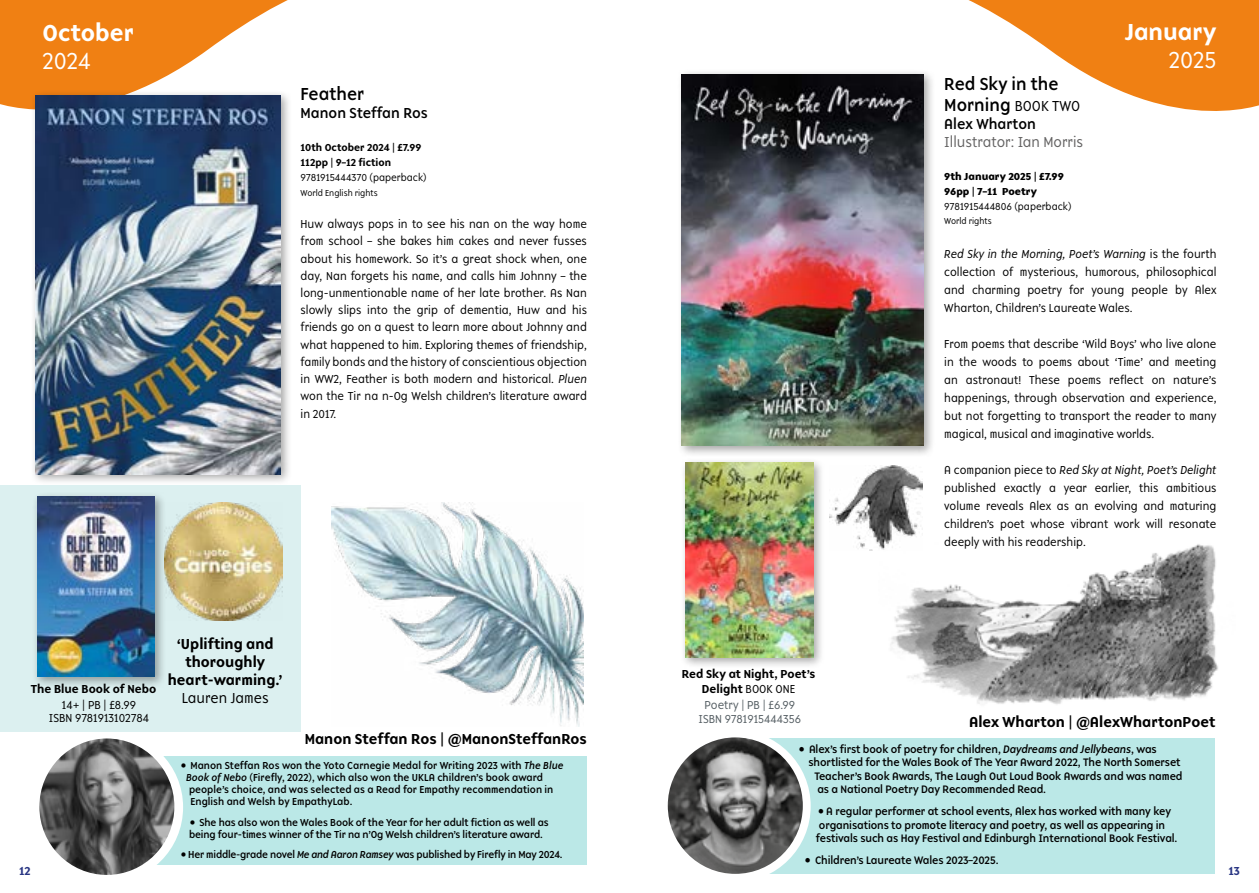
<style>
.page{position:relative;width:1259px;height:893px;background:#fff}
.page>*{position:absolute;margin:0;border:0;box-sizing:border-box;transform-origin:0 0}
.t1{font:500 24px "Base 900 Sans OT";color:#fff}
.t2{font:300 24px "Base 900 Sans OT";color:#fff}
.t3{font:18px/21.6px "Base 900 Sans OT";color:#000}
.t4{font:500 15px/18px "Base 900 Sans OT";color:#000;text-align:center}
.t5{font:15px "Base 900 Sans OT";color:#000}
.t6{font:300 15px "Base 900 Sans OT";color:#646363}
.t7{font:300 15px "Base 900 Sans OT";color:#000}
.t8{font:300 12px/18px "Base 900 Sans OT";color:#000;text-align:justify}
.t9{font:500 12px "Base 900 Sans OT";color:#000}
.t10{font:300 12px/13.5px "Base 900 Sans OT";color:#565f64;text-align:center}
.t11{font:500 12px "Base 900 Sans OT";color:#283583}
.t12{font:11.25px/13.5px "Base 900 Sans OT";letter-spacing:-.01em;color:#000}
.t13{font:10.5px/12px "Base 900 Sans OT";color:#000}
.t14{font:10.5px "Base 900 Sans OT";letter-spacing:-.02em;color:#000}
.t15{font:300 10.5px "Base 900 Sans OT";color:#000}
.t16{font:500 10.5px/15px "Base 900 Sans OT";color:#000}
.t17{font:700 10.5px/15px "Base 900 Sans OT";color:#000}
.t18{font:300 9px "Base 900 Sans OT";color:#000}
.s1{font-style:italic}
.s2{font-weight:300;font-size:15px}
.s3{font-weight:300}
.s4{font-family:"Active"}
</style>
<div class="page">
<svg style="left:0;top:0;width:288px;height:110px;fill:#f08013"></svg>
<svg style="left:968px;top:0;width:291px;height:111px;fill:#f08013"></svg>
<img style="left:890px;top:544px;width:328px;height:161px">
<div style="left:31px;top:90px;width:261px;height:395px;background:#000;opacity:.35"></div>
<img style="left:36px;top:95px;width:245px;height:379px">
<div style="left:677px;top:69px;width:258px;height:387px;background:#000;opacity:.35"></div>
<img style="left:682px;top:74px;width:241px;height:372px">
<div style="left:67px;top:756px;width:520px;height:108px;background:#bbe8e7"></div>
<div style="left:31px;top:731px;width:152px;height:152px;background:#fff;border-radius:50%"></div>
<img style="left:39px;top:738px;width:135px;height:137px">
<div style="left:731px;top:738px;width:484px;height:136px;background:#bbe8e7"></div>
<div style="left:658px;top:730px;width:152px;height:152px;background:#fff;border-radius:50%"></div>
<img style="left:668px;top:737px;width:135px;height:137px">
<div style="left:0;top:485px;width:300px;height:246px;background:#dcf0f0"></div>
<div style="left:681px;top:457px;width:144px;height:212px;background:#000;opacity:.35"></div>
<img style="left:686px;top:462px;width:128px;height:196px">
<div style="left:32px;top:491px;width:133px;height:196px;background:#000;opacity:.35"></div>
<img style="left:37px;top:497px;width:118px;height:180px">
<img style="left:164px;top:502px;width:118px;height:119px">
<img style="left:331px;top:502px;width:253px;height:224px">
<img style="left:829px;top:465px;width:93px;height:85px">
<h1 class="t1" style="left:43px;top:18px;width:93px">October</h1>
<h1 class="t2" style="left:43px;top:50px;width:50px">2024</h1>
<h2 class="t3" style="left:300px;top:84px;width:65px">Feather</h2>
<p class="t5" style="left:300px;top:106px;width:129px">Manon Steffan Ros</p>
<p class="t16" style="left:300px;top:140px;width:122px">10th October 2024 | £7.99<br>112pp | 9–12 fiction</p>
<p class="t15" style="left:300px;top:173px;width:128px">9781915444370 (paperback)</p>
<p class="t18" style="left:300px;top:189px;width:79px">World English rights</p>
<p class="t8" style="left:300px;top:216px;width:288px;line-height:17.2px">Huw always pops in to see his nan on the way home from school – she bakes him cakes and never fusses about his homework. So it’s a great shock when, one day, Nan forgets his name, and calls him Johnny – the long-unmentionable name of her late brother. As Nan slowly slips into the grip of dementia, Huw and his friends go on a quest to learn more about Johnny and what happened to him. Exploring themes of friendship, family bonds and the history of conscientious objection in WW2, Feather is both modern and historical. <span class="s1">Pluen </span>won the Tir na n-Og Welsh children’s literature award in 2017.</p>
<h1 class="t1" style="left:1125px;top:17px;width:93px">January</h1>
<h1 class="t2" style="left:1169px;top:49px;width:49px">2025</h1>
<h2 class="t3" style="left:944px;top:74px;width:137px">Red Sky in the<br>Morning <span class="s2">BOOK TWO</span></h2>
<p class="t5" style="left:944px;top:117px;width:93px">Alex Wharton</p>
<p class="t6" style="left:944px;top:135px;width:140px">Illustrator: Ian Morris</p>
<p class="t17" style="left:944px;top:170px;width:121px">9th January 2025 | £7.99<br>96pp | 7–11 Poetry</p>
<p class="t15" style="left:944px;top:202px;width:129px">9781915444806 (paperback)</p>
<p class="t18" style="left:944px;top:217px;width:49px">World rights</p>
<p class="t8" style="left:944px;top:246px;width:274px"><span class="s1">Red Sky in the Morning, Poet’s Warning</span> is the fourth collection of mysterious, humorous, philosophical and charming poetry for young people by Alex Wharton, Children’s Laureate Wales.</p>
<p class="t8" style="left:944px;top:336px;width:274px">From poems that describe ‘Wild Boys’ who live alone in the woods to poems about ‘Time’ and meeting an astronaut! These poems reflect on nature’s happenings, through observation and experience, but not forgetting to transport the reader to many magical, musical and imaginative worlds.</p>
<p class="t8" style="left:944px;top:462px;width:274px">A companion piece to <span class="s1">Red Sky at Night, Poet’s Delight </span>published exactly a year earlier, this ambitious volume reveals Alex as an evolving and maturing children’s poet whose vibrant work will resonate deeply with his readership.</p>
<p class="t4" style="left:168px;top:635px;width:117px">‘Uplifting and thoroughly heart-warming.’</p>
<p class="t7" style="left:182px;top:691px;width:88px">Lauren James</p>
<p class="t9" style="left:682px;top:667px;width:135px">Red Sky at Night, Poet’s</p>
<p class="t9" style="left:31px;top:682px;width:127px">The Blue Book of Nebo</p>
<p class="t9" style="left:702px;top:682px;width:95px">Delight <span class="s3">BOOK ONE</span></p>
<p class="t8" style="left:49px;top:698px;width:102px;line-height:13.5px;text-align:center">14+ | PB | £8.99<br>ISBN 9781913102784</p>
<p class="t10" style="left:698px;top:699px;width:104px">Poetry | PB | £6.99<br>ISBN 9781915444356</p>
<p class="t4" style="left:969px;top:713px;width:248px">Alex Wharton | @AlexWhartonPoet</p>
<p class="t12" style="left:799px;top:743px;width:359px"><span class="s4">●</span> Alex’s first book of poetry for children, <span class="s1">Daydreams and Jellybeans</span>, was</p>
<p class="t12" style="left:808px;top:756px;width:374px">shortlisted for the Wales Book of The Year Award 2022, The North Somerset</p>
<p class="t12" style="left:814px;top:770px;width:370px">Teacher’s Book Awards, The Laugh Out Loud Book Awards and was named</p>
<p class="t12" style="left:817px;top:783px;width:230px">as a National Poetry Day Recommended Read.</p>
<p class="t12" style="left:816px;top:805px;width:363px"><span class="s4">●</span> A regular performer at school events, Alex has worked with many key organisations to promote literacy and poetry, as well as appearing in festivals such as Hay Festival and Edinburgh International Book Festival.</p>
<p class="t12" style="left:805px;top:854px;width:195px"><span class="s4">●</span> Children’s Laureate Wales 2023–2025.</p>
<p class="t4" style="left:305px;top:730px;width:284px">Manon Steffan Ros | @ManonSteffanRos</p>
<p class="t13" style="left:181px;top:760px;width:383px"><span class="s4">●</span> Manon Steffan Ros won the Yoto Carnegie Medal for Writing 2023 with <span class="s1">The Blue</span></p>
<p class="t13" style="left:186px;top:772px;width:359px"><span class="s1">Book of Nebo</span> (Firefly, 2022), which also won the UKLA children’s book award</p>
<p class="t13" style="left:189px;top:784px;width:366px">people’s choice, and was selected as a Read for Empathy recommendation in</p>
<p class="t13" style="left:190px;top:796px;width:163px">English and Welsh by EmpathyLab.</p>
<p class="t13" style="left:189px;top:816px;width:361px"><span class="s4">●</span> She has also won the Wales Book of the Year for her adult fiction as well as being four-times winner of the Tir na n’Og Welsh children’s literature award.</p>
<p class="t14" style="left:181px;top:850px;width:383px"><span class="s4">●</span> Her middle-grade novel <span class="s1">Me and Aaron Ramsey</span> was published by Firefly in May 2024.</p>
<p class="t11" style="left:19px;top:864px;width:13px">12</p>
<p class="t11" style="left:1228px;top:864px;width:13px">13</p>
</div>
